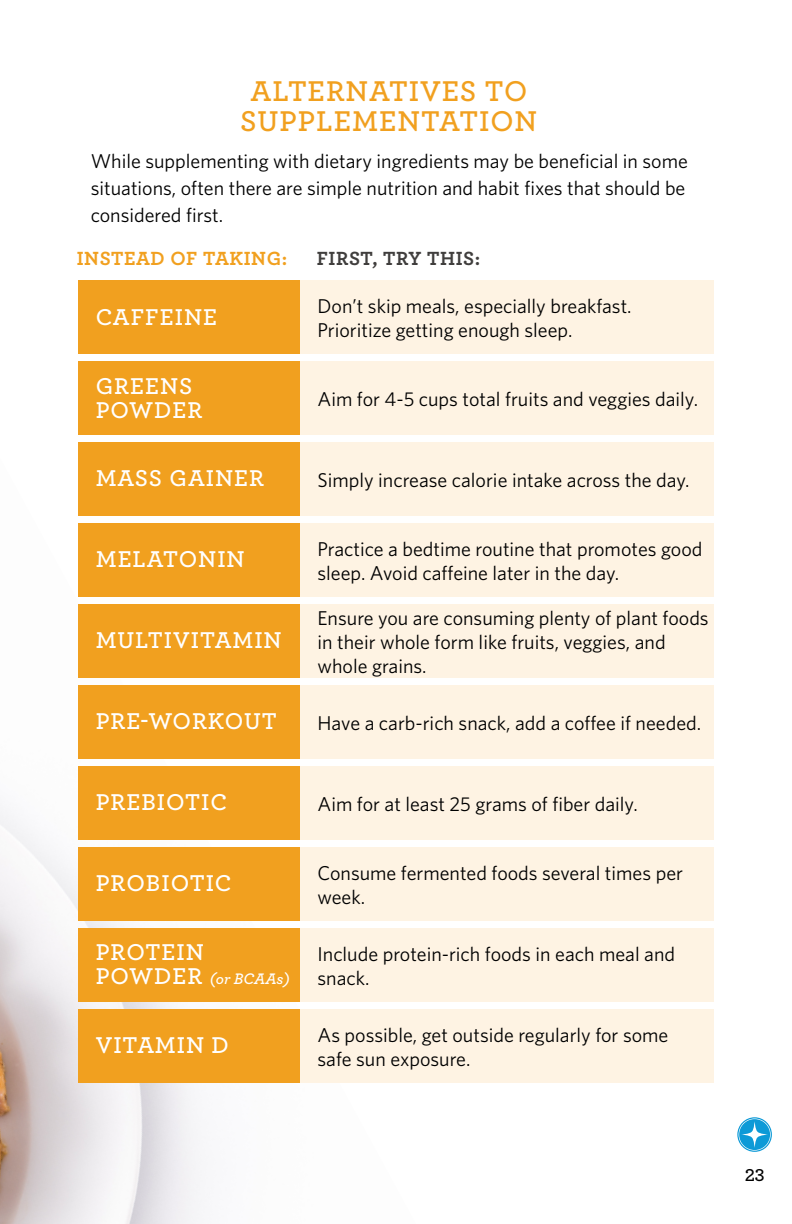
<style>
.page{position:relative;width:792px;height:1224px;background:#fff}
.page>*{position:absolute;margin:0;border:0;box-sizing:border-box;transform-origin:0 0}
.t1{font:600 30px/30px "Archer";letter-spacing:.03em;color:#f1a01f;text-align:center}
.t2{font:600 24px/24px "Archer";letter-spacing:.04em;color:#fff}
.t3{font:20px/24px "Whitney";color:#000}
.t4{font:700 20px "Archer";letter-spacing:.03em;color:#f1a01f}
.t5{font:700 20px "Archer";letter-spacing:.03em;color:#403e3d}
.t6{font:600 18px "Archer";color:#000}
.t7{font:italic 600 16px "Archer";color:#fff}
.s1{font-style:normal;font-size:24px}
</style>
<div class="page">
<svg style="left:737px;top:1117px;width:35px;height:35px"></svg>
<img style="left:0;top:811px;width:416px;height:413px">
<div style="left:300px;top:280px;width:414px;height:74px;background:#fef3e3"></div>
<div style="left:300px;top:361px;width:414px;height:74px;background:#fef3e3"></div>
<div style="left:300px;top:442px;width:414px;height:74px;background:#fef3e3"></div>
<div style="left:300px;top:523px;width:414px;height:74px;background:#fef3e3"></div>
<div style="left:300px;top:604px;width:414px;height:74px;background:#fef3e3"></div>
<div style="left:300px;top:685px;width:414px;height:74px;background:#fef3e3"></div>
<div style="left:300px;top:766px;width:414px;height:74px;background:#fef3e3"></div>
<div style="left:300px;top:847px;width:414px;height:74px;background:#fef3e3"></div>
<div style="left:300px;top:928px;width:414px;height:74px;background:#fef3e3"></div>
<div style="left:300px;top:1009px;width:414px;height:73px;background:#fef3e3"></div>
<div style="left:78px;top:280px;width:222px;height:74px;background:#f1a01f"></div>
<div style="left:78px;top:361px;width:222px;height:74px;background:#f1a01f"></div>
<div style="left:78px;top:442px;width:222px;height:74px;background:#f1a01f"></div>
<div style="left:78px;top:523px;width:222px;height:74px;background:#f1a01f"></div>
<div style="left:78px;top:604px;width:222px;height:74px;background:#f1a01f"></div>
<div style="left:78px;top:685px;width:222px;height:74px;background:#f1a01f"></div>
<div style="left:78px;top:847px;width:222px;height:74px;background:#f1a01f"></div>
<div style="left:78px;top:928px;width:222px;height:74px;background:#f1a01f"></div>
<div style="left:78px;top:1009px;width:222px;height:73px;background:#f1a01f"></div>
<div style="left:78px;top:766px;width:222px;height:74px;background:#f1a01f"></div>
<h1 class="t1" style="left:240px;top:75px;width:298px">ALTERNATIVES TO<br>SUPPLEMENTATION</h1>
<p class="t3" style="left:91px;top:147px;width:599px;line-height:27px">While supplementing with dietary ingredients may be beneficial in some situations, often there are simple nutrition and habit fixes that should be considered first.</p>
<p class="t4" style="left:77px;top:242px;width:212px">INSTEAD OF TAKING:</p>
<p class="t5" style="left:317px;top:242px;width:165px">FIRST, TRY THIS:</p>
<p class="t2" style="left:96px;top:303px;width:123px">CAFFEINE</p>
<p class="t2" style="left:96px;top:372px;width:108px">GREENS<br>POWDER</p>
<p class="t2" style="left:96px;top:465px;width:170px">MASS GAINER</p>
<p class="t2" style="left:96px;top:546px;width:151px">MELATONIN</p>
<p class="t2" style="left:96px;top:627px;width:188px">MULTIVITAMIN</p>
<p class="t2" style="left:96px;top:708px;width:183px">PRE-WORKOUT</p>
<p class="t2" style="left:96px;top:789px;width:133px">PREBIOTIC</p>
<p class="t2" style="left:96px;top:870px;width:138px">PROBIOTIC</p>
<p class="t2" style="left:96px;top:939px;width:110px">PROTEIN</p>
<p class="t7" style="left:96px;top:967px;width:196px"><span class="s1">POWDER</span> (or BCAAs)</p>
<p class="t2" style="left:96px;top:1032px;width:135px">VITAMIN D</p>
<p class="t3" style="left:318px;top:294px;width:316px">Don’t skip meals, especially breakfast.<br>Prioritize getting enough sleep.</p>
<p class="t3" style="left:318px;top:386px;width:382px">Aim for 4-5 cups total fruits and veggies daily.</p>
<p class="t3" style="left:318px;top:467px;width:374px">Simply increase calorie intake across the day.</p>
<p class="t3" style="left:318px;top:536px;width:386px">Practice a bedtime routine that promotes good sleep. Avoid caffeine later in the day.</p>
<p class="t3" style="left:318px;top:605px;width:393px">Ensure you are consuming plenty of plant foods in their whole form like fruits, veggies, and whole grains.</p>
<p class="t3" style="left:318px;top:710px;width:385px">Have a carb-rich snack, add a coffee if needed.</p>
<p class="t3" style="left:318px;top:791px;width:322px">Aim for at least 25 grams of fiber daily.</p>
<p class="t3" style="left:318px;top:860px;width:367px">Consume fermented foods several times per week.</p>
<p class="t3" style="left:318px;top:941px;width:359px">Include protein-rich foods in each meal and snack.</p>
<p class="t3" style="left:318px;top:1022px;width:352px">As possible, get outside regularly for some safe sun exposure.</p>
<p class="t6" style="left:745px;top:1161px;width:21px">23</p>
</div>
